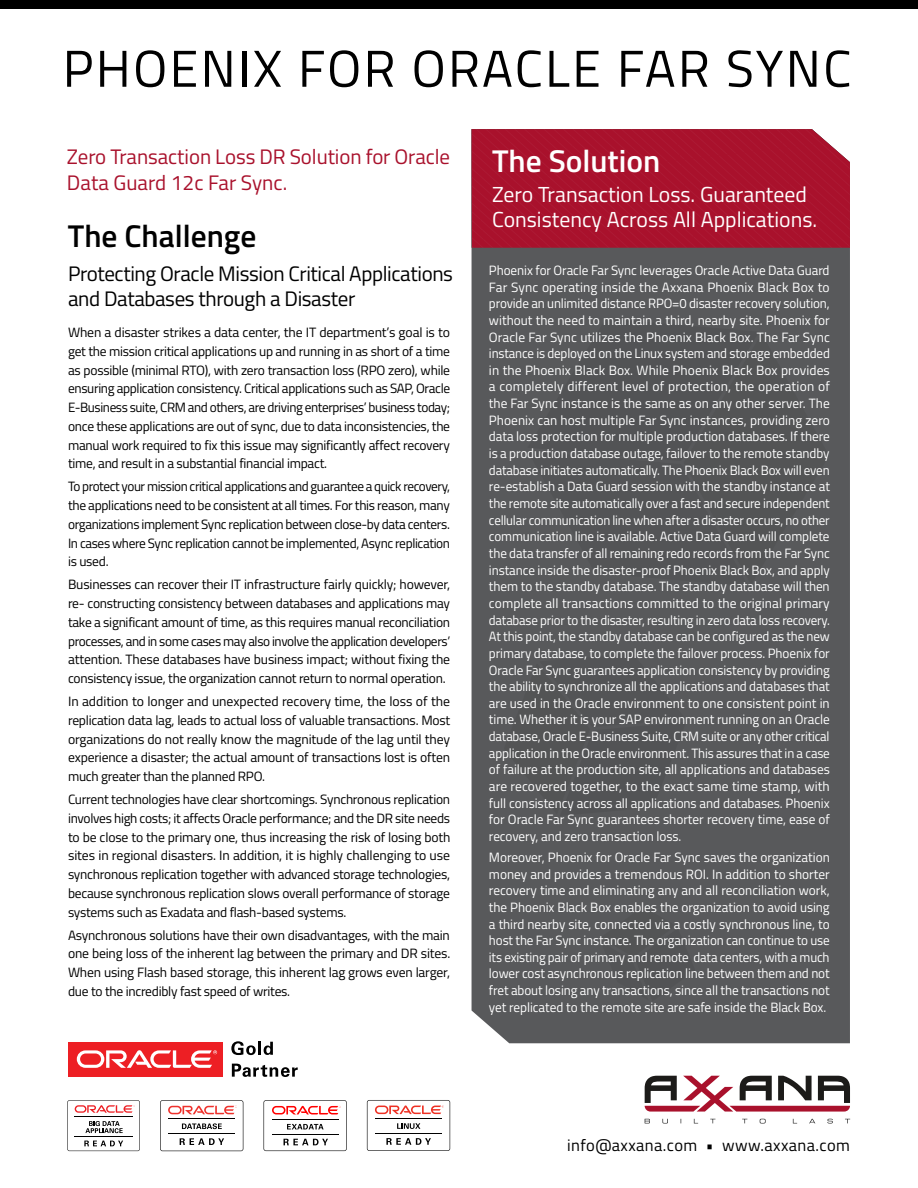
<style>
.page{position:relative;width:918px;height:1188px;background:#fff}
.page>*{position:absolute;margin:0;border:0;box-sizing:border-box;transform-origin:0 0}
.t1{font:51.9px "Titillium";letter-spacing:.045em;color:#000}
.t2{font:600 31.5px "Titillium";color:#000}
.t3{font:600 31.5px "Titillium";color:#fff}
.t4{font:21.75px/25.5px "Titillium";color:#fff}
.t5{font:21px/25.5px "Titillium";letter-spacing:-.02em;color:#000}
.t6{font:21px/25.5px "Titillium";letter-spacing:-.005em;color:#a9112c}
.t7{font:16.5px "Titillium";letter-spacing:.025em;color:#000}
.t8{font:13.5px/16.6px "Titillium";letter-spacing:-.005em;color:#fff;text-align:justify}
.t9{font:13.5px/18.8px "Titillium";letter-spacing:-.02em;color:#000;text-align:justify}
</style>
<div class="page">
<div style="left:472px;top:248px;width:378px;height:795px;background:#58595b"></div>
<div style="left:501px;top:647px;width:193px;height:175px;background:#535456"></div>
<div style="left:591px;top:901px;width:110px;height:105px;background:#58595b"></div>
<div style="left:520px;top:315px;width:312px;height:279px;background:#535456"></div>
<div style="left:472px;top:129px;width:378px;height:119px;background:#a9112c"></div>
<div style="left:0;top:0;width:918px;height:8px;background:#000"></div>
<svg style="left:645px;top:1119px;width:205px;height:4px"></svg>
<svg style="left:645px;top:1076px;width:205px;height:36px"></svg>
<svg style="left:231px;top:1041px;width:42px;height:14px"></svg>
<div style="left:68px;top:1042px;width:155px;height:35px;background:#ed1f24"></div>
<svg style="left:77px;top:1050px;width:140px;height:18px"></svg>
<svg style="left:232px;top:1064px;width:66px;height:13px"></svg>
<svg style="left:67px;top:1100px;width:73px;height:51px"></svg>
<svg style="left:264px;top:1100px;width:83px;height:51px"></svg>
<svg style="left:160px;top:1100px;width:83px;height:51px"></svg>
<svg style="left:367px;top:1100px;width:83px;height:51px"></svg>
<h1 class="t1" style="left:63px;top:31px;width:790px">PHOENIX FOR ORACLE FAR SYNC</h1>
<h3 class="t6" style="left:67px;top:143px;width:385px">Zero Transaction Loss DR Solution for Oracle<br>Data Guard 12c Far Sync.</h3>
<h2 class="t2" style="left:68px;top:212px;width:190px">The Challenge</h2>
<h3 class="t5" style="left:68px;top:259px;width:387px">Protecting Oracle Mission Critical Applications and Databases through a Disaster</h3>
<p class="t9" style="left:68px;top:322px;width:384px">When a disaster strikes a data center, the IT department’s goal is to get the mission critical applications up and running in as short of a time as possible (minimal RTO), with zero transaction loss (RPO zero), while ensuring application consistency. Critical applications such as SAP, Oracle E-Business suite, CRM and others, are driving enterprises’ business today; once these applications are out of sync, due to data inconsistencies, the manual work required to fix this issue may significantly affect recovery time, and result in a substantial financial impact.</p>
<p class="t9" style="left:68px;top:477px;width:384px">To protect your mission critical applications and guarantee a quick recovery, the applications need to be consistent at all times. For this reason, many organizations implement Sync replication between close-by data centers.<br>In cases where Sync replication cannot be implemented, Async replication is used.</p>
<p class="t9" style="left:68px;top:575px;width:384px">Businesses can recover their IT infrastructure fairly quickly; however, re- constructing consistency between databases and applications may take a significant amount of time, as this requires manual reconciliation processes, and in some cases may also involve the application developers’ attention. These databases have business impact; without fixing the consistency issue, the organization cannot return to normal operation.</p>
<p class="t9" style="left:68px;top:691px;width:384px">In addition to longer and unexpected recovery time, the loss of the replication data lag, leads to actual loss of valuable transactions. Most organizations do not really know the magnitude of the lag until they experience a disaster; the actual amount of transactions lost is often much greater than the planned RPO.</p>
<p class="t9" style="left:68px;top:789px;width:384px">Current technologies have clear shortcomings. Synchronous replication involves high costs; it affects Oracle performance; and the DR site needs to be close to the primary one, thus increasing the risk of losing both sites in regional disasters. In addition, it is highly challenging to use synchronous replication together with advanced storage technologies, because synchronous replication slows overall performance of storage systems such as Exadata and flash-based systems.</p>
<p class="t9" style="left:68px;top:925px;width:384px">Asynchronous solutions have their own disadvantages, with the main one being loss of the inherent lag between the primary and DR sites.<br>When using Flash based storage, this inherent lag grows even larger, due to the incredibly fast speed of writes.</p>
<h2 class="t3" style="left:492px;top:137px;width:170px">The Solution</h2>
<h3 class="t4" style="left:492px;top:180px;width:327px">Zero Transaction Loss. Guaranteed<br>Consistency Across All Applications.</h3>
<p class="t8" style="left:489px;top:261px;width:343px">Phoenix for Oracle Far Sync leverages Oracle Active Data Guard Far Sync operating inside the Axxana Phoenix Black Box to provide an unlimited distance RPO=0 disaster recovery solution, without the need to maintain a third, nearby site. Phoenix for Oracle Far Sync utilizes the Phoenix Black Box. The Far Sync instance is deployed on the Linux system and storage embedded in the Phoenix Black Box. While Phoenix Black Box provides a completely different level of protection, the operation of the Far Sync instance is the same as on any other server. The Phoenix can host multiple Far Sync instances, providing zero data loss protection for multiple production databases. If there is a production database outage, failover to the remote standby database initiates automatically. The Phoenix Black Box will even re-establish a Data Guard session with the standby instance at the remote site automatically over a fast and secure independent cellular communication line when after a disaster occurs, no other communication line is available. Active Data Guard will complete the data transfer of all remaining redo records from the Far Sync instance inside the disaster-proof Phoenix Black Box, and apply them to the standby database. The standby database will then complete all transactions committed to the original primary database prior to the disaster, resulting in zero data loss recovery.<br>At this point, the standby database can be configured as the new primary database, to complete the failover process. Phoenix for Oracle Far Sync guarantees application consistency by providing the ability to synchronize all the applications and databases that are used in the Oracle environment to one consistent point in time. Whether it is your SAP environment running on an Oracle database, Oracle E-Business Suite, CRM suite or any other critical application in the Oracle environment. This assures that in a case of failure at the production site, all applications and databases are recovered together, to the exact same time stamp, with full consistency across all applications and databases. Phoenix for Oracle Far Sync guarantees shorter recovery time, ease of recovery, and zero transaction loss.</p>
<p class="t8" style="left:489px;top:848px;width:342px">Moreover, Phoenix for Oracle Far Sync saves the organization money and provides a tremendous ROI. In addition to shorter recovery time and eliminating any and all reconciliation work, the Phoenix Black Box enables the organization to avoid using a third nearby site, connected via a costly synchronous line, to host the Far Sync instance. The organization can continue to use its existing pair of primary and remote data centers, with a much lower cost asynchronous replication line between them and not fret about losing any transactions, since all the transactions not yet replicated to the remote site are safe inside the Black Box.</p>
<p class="t7" style="left:567px;top:1134px;width:284px">info@axxana.com • www.axxana.com</p>
</div>
